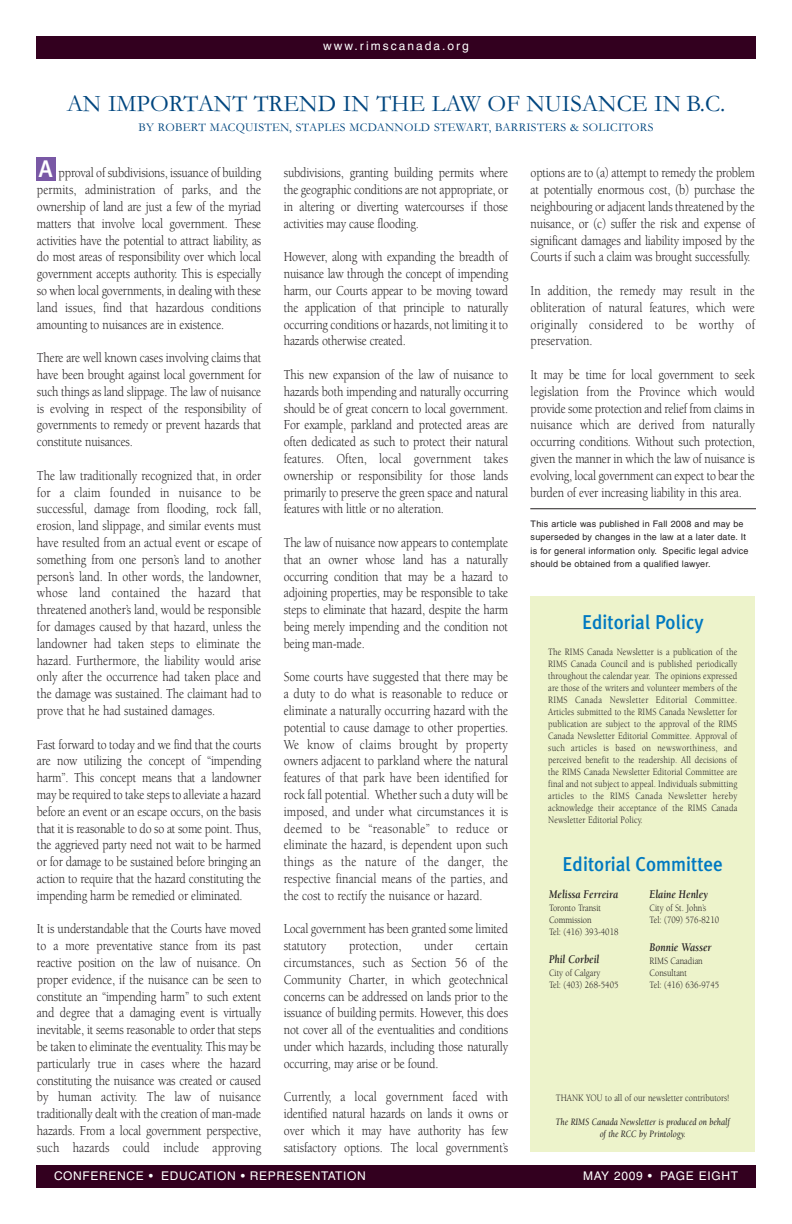
<style>
.page{position:relative;width:792px;height:1224px;background:#fff}
.page>*{position:absolute;margin:0;border:0;box-sizing:border-box;transform-origin:0 0}
.t1{font:24px "Garamond";color:#00467f}
.t2{font:500 24px "Meta Plus";color:#fff}
.t3{font:500 20px "Meta Plus";color:#0079c1;scale:.95 1}
.t4{font:14px/16.8px "Berkeley";letter-spacing:-.015em;color:#231f20;text-align:justify;scale:.85 1}
.t5{font:14px "Berkeley";letter-spacing:.005em;color:#231f20;scale:.85 1}
.t6{font:12px "Garamond";letter-spacing:.025em;color:#00467f}
.t7{font:12px "Helvetica";letter-spacing:.055em;color:#fff}
.t8{font:italic 700 12px "Berkeley";color:#231f20;scale:.85 1}
.t9{font:12px "Helvetica";letter-spacing:.165em;color:#fff}
.t10{font:10px/12px "Berkeley";color:#231f20;scale:.85 1}
.t11{font:italic 10px/12px "Berkeley";color:#231f20;text-align:center;scale:.85 1}
.t12{font:9px/13.5px "Helvetica";letter-spacing:.02em;color:#231f20}
</style>
<div class="page">
<div style="left:36px;top:36px;width:720px;height:22px;background:#33001f"></div>
<div style="left:36px;top:1166px;width:720px;height:22px;background:#33001f"></div>
<div style="left:530px;top:597px;width:225px;height:555px;background:#edf3cb"></div>
<div style="left:36px;top:158px;width:20px;height:23px;background:#7958a5"></div>
<hr style="left:530px;top:508px;width:226px;height:1px;background:#231f20">
<p class="t9" style="left:323px;top:42px;width:147px">www.rimscanada.org</p>
<p class="t1" style="left:67px;top:95px;width:660px">AN IMPORTANT TREND IN THE LAW OF NUISANCE IN B.C.</p>
<p class="t6" style="left:139px;top:124px;width:516px">BY ROBERT MACQUISTEN, STAPLES MCDANNOLD STEWART, BARRISTERS &amp; SOLICITORS</p>
<p class="t2" style="left:39px;top:157px;width:15px">A</p>
<p class="t4" style="left:37px;top:166px;width:265px;text-indent:22px">pproval of subdivisions, issuance of building permits, administration of parks, and the ownership of land are just a few of the myriad matters that involve local government. These activities have the potential to attract liability, as do most areas of responsibility over which local government accepts authority. This is especially so when local governments, in dealing with these land issues, find that hazardous conditions amounting to nuisances are in existence.</p>
<p class="t4" style="left:37px;top:351px;width:265px">There are well known cases involving claims that have been brought against local government for such things as land slippage. The law of nuisance is evolving in respect of the responsibility of governments to remedy or prevent hazards that constitute nuisances.</p>
<p class="t4" style="left:37px;top:468px;width:265px">The law traditionally recognized that, in order for a claim founded in nuisance to be successful, damage from flooding, rock fall, erosion, land slippage, and similar events must have resulted from an actual event or escape of something from one person’s land to another person’s land. In other words, the landowner, whose land contained the hazard that threatened another’s land, would be responsible for damages caused by that hazard, unless the landowner had taken steps to eliminate the hazard. Furthermore, the liability would arise only after the occurrence had taken place and the damage was sustained. The claimant had to prove that he had sustained damages.</p>
<p class="t4" style="left:37px;top:737px;width:265px">Fast forward to today and we find that the courts are now utilizing the concept of “impending harm”. This concept means that a landowner may be required to take steps to alleviate a hazard before an event or an escape occurs, on the basis that it is reasonable to do so at some point. Thus, the aggrieved party need not wait to be harmed or for damage to be sustained before bringing an action to require that the hazard constituting the impending harm be remedied or eliminated.</p>
<p class="t4" style="left:37px;top:922px;width:265px">It is understandable that the Courts have moved to a more preventative stance from its past reactive position on the law of nuisance. On proper evidence, if the nuisance can be seen to constitute an “impending harm” to such extent and degree that a damaging event is virtually inevitable, it seems reasonable to order that steps be taken to eliminate the eventuality. This may be particularly true in cases where the hazard constituting the nuisance was created or caused by human activity. The law of nuisance traditionally dealt with the creation of man-made hazards. From a local government perspective, such hazards could include approving</p>
<p class="t4" style="left:284px;top:166px;width:265px">subdivisions, granting building permits where the geographic conditions are not appropriate, or in altering or diverting watercourses if those activities may cause flooding.</p>
<p class="t4" style="left:284px;top:250px;width:265px">However, along with expanding the breadth of nuisance law through the concept of impending harm, our Courts appear to be moving toward the application of that principle to naturally occurring conditions or hazards, not limiting it to hazards otherwise created.</p>
<p class="t4" style="left:284px;top:367px;width:265px">This new expansion of the law of nuisance to hazards both impending and naturally occurring should be of great concern to local government.<br>For example, parkland and protected areas are often dedicated as such to protect their natural features. Often, local government takes ownership or responsibility for those lands primarily to preserve the green space and natural features with little or no alteration.</p>
<p class="t4" style="left:284px;top:535px;width:265px">The law of nuisance now appears to contemplate that an owner whose land has a naturally occurring condition that may be a hazard to adjoining properties, may be responsible to take steps to eliminate that hazard, despite the harm being merely impending and the condition not being man-made.</p>
<p class="t4" style="left:284px;top:670px;width:265px">Some courts have suggested that there may be a duty to do what is reasonable to reduce or eliminate a naturally occurring hazard with the potential to cause damage to other properties.<br>We know of claims brought by property owners adjacent to parkland where the natural features of that park have been identified for rock fall potential. Whether such a duty will be imposed, and under what circumstances it is deemed to be “reasonable” to reduce or eliminate the hazard, is dependent upon such things as the nature of the danger, the respective financial means of the parties, and the cost to rectify the nuisance or hazard.</p>
<p class="t4" style="left:284px;top:922px;width:265px">Local government has been granted some limited statutory</p>
<p class="t5" style="left:349px;top:940px;width:63px">protection,</p>
<p class="t4" style="left:424px;top:939px;width:35px">under</p>
<p class="t4" style="left:284px;top:939px;width:265px;text-indent:192px">certain circumstances, such as Section 56 of the Community Charter, in which geotechnical concerns can be addressed on lands prior to the issuance of building permits. However, this does not cover all of the eventualities and conditions under which hazards, including those naturally occurring, may arise or be found.</p>
<p class="t4" style="left:284px;top:1090px;width:265px">Currently, a local government faced with identified natural hazards on lands it owns or over which it may have authority has few satisfactory options. The local government’s</p>
<p class="t4" style="left:531px;top:166px;width:265px">options are to (a) attempt to remedy the problem at potentially enormous cost, (b) purchase the neighbouring or adjacent lands threatened by the nuisance, or (c) suffer the risk and expense of significant damages and liability imposed by the Courts if such a claim was brought successfully.</p>
<p class="t4" style="left:531px;top:283px;width:265px">In addition, the remedy may result in the obliteration of natural features, which were originally considered to be worthy of preservation.</p>
<p class="t4" style="left:531px;top:367px;width:265px">It may be time for local government to seek legislation from the Province which would provide some protection and relief from claims in nuisance which are derived from naturally occurring conditions. Without such protection, given the manner in which the law of nuisance is evolving, local government can expect to bear the burden of ever increasing liability in this area.</p>
<p class="t12" style="left:531px;top:518px;width:219px">This article was published in Fall 2008 and may be superseded by changes in the law at a later date. It is for general information only. Specific legal advice should be obtained from a qualified lawyer.</p>
<p class="t3" style="left:582px;top:613px;width:129px">Editorial Policy</p>
<p class="t10" style="left:548px;top:647px;width:224px;text-align:justify">The RIMS Canada Newsletter is a publication of the RIMS Canada Council and is published periodically throughout the calendar year. The opinions expressed are those of the writers and volunteer members of the RIMS Canada Newsletter Editorial Committee.<br>Articles submitted to the RIMS Canada Newsletter for publication are subject to the approval of the RIMS Canada Newsletter Editorial Committee. Approval of such articles is based on newsworthiness, and perceived benefit to the readership. All decisions of the RIMS Canada Newsletter Editorial Committee are final and not subject to appeal. Individuals submitting articles to the RIMS Canada Newsletter hereby acknowledge their acceptance of the RIMS Canada Newsletter Editorial Policy.</p>
<p class="t3" style="left:563px;top:855px;width:170px">Editorial Committee</p>
<p class="t8" style="left:549px;top:890px;width:83px">Melissa Ferreira</p>
<p class="t10" style="left:549px;top:903px;width:83px">Toronto Transit<br>Commission<br>Tel: (416) 393-4018</p>
<p class="t8" style="left:549px;top:954px;width:61px">Phil Corbeil</p>
<p class="t10" style="left:549px;top:968px;width:83px">City of Calgary<br>Tel: (403) 268-5405</p>
<p class="t8" style="left:650px;top:890px;width:70px">Elaine Henley</p>
<p class="t10" style="left:650px;top:903px;width:83px">City of St. John’s<br>Tel: (709) 576-8210</p>
<p class="t8" style="left:650px;top:943px;width:75px">Bonnie Wasser</p>
<p class="t10" style="left:650px;top:956px;width:83px">RIMS Canadian<br>Consultant<br>Tel: (416) 636-9745</p>
<p class="t10" style="left:556px;top:1093px;width:206px">THANK YOU to all of our newsletter contributors!</p>
<p class="t11" style="left:556px;top:1117px;width:207px">The RIMS Canada Newsletter is produced on behalf of the RCC by Printology.</p>
<p class="t7" style="left:54px;top:1171px;width:313px">CONFERENCE • EDUCATION • REPRESENTATION</p>
<p class="t7" style="left:583px;top:1171px;width:156px">MAY 2009 • PAGE EIGHT</p>
</div>
